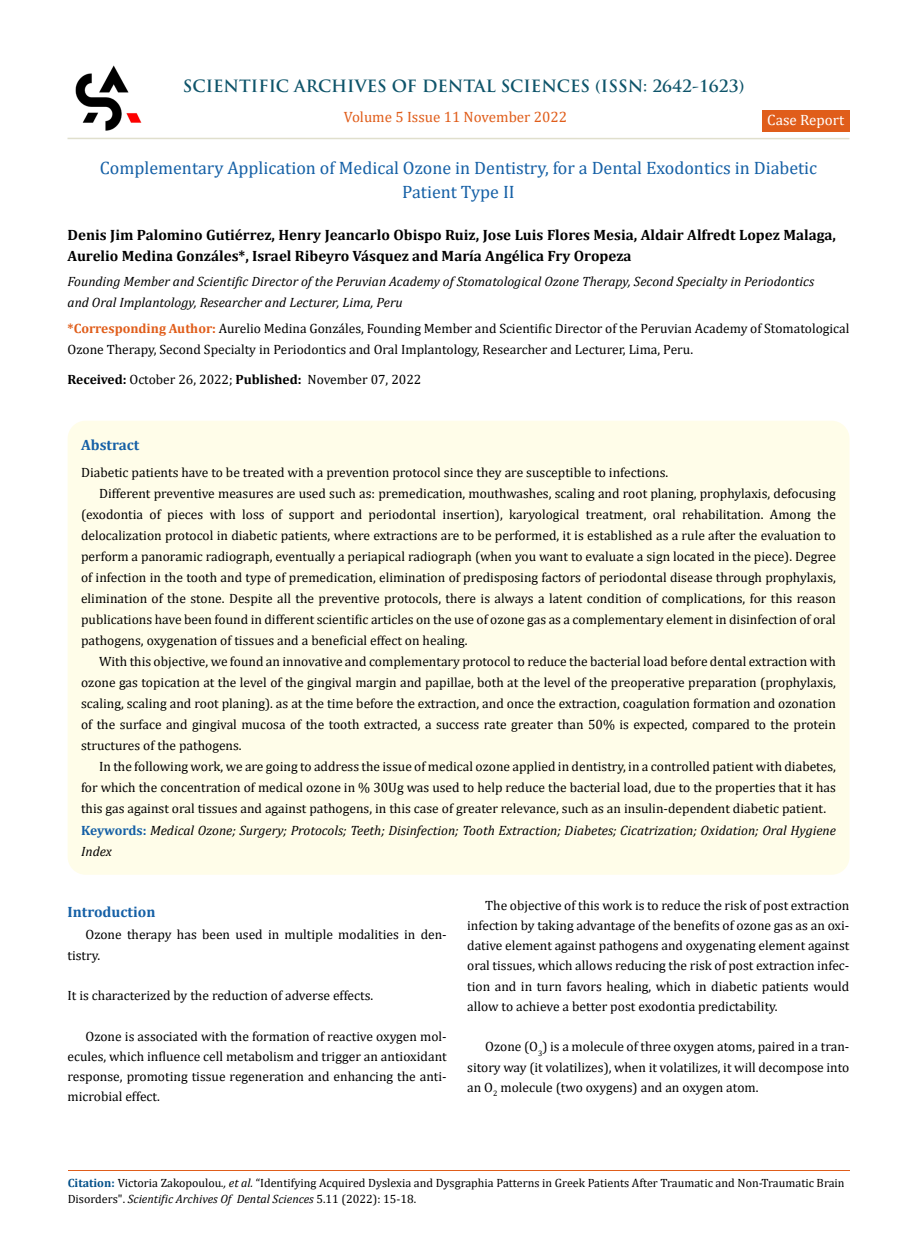
<style>
.page{position:relative;width:917px;height:1260px;background:#fff}
.page>*{position:absolute;margin:0;border:0;box-sizing:border-box;transform-origin:0 0}
.t1{font:18px/24px "Cambria";color:#1560a6;text-align:center}
.t2{font:700 16.5px "Trajan Pro";color:#0e546a}
.t3{font:700 15px/21px "Cambria";color:#000}
.t4{font:15px "Cambria";color:#e05d1a}
.t5{font:700 15px "Cambria";color:#1560a6}
.t6{font:15px "Cambria";color:#fff}
.t7{font:13.5px/20.2px "Cambria";color:#000;text-align:justify}
.t8{font:italic 13.5px/21px "Cambria";color:#000}
.t9{font:12px/16.5px "Cambria";color:#000}
.s1{font-weight:700;color:#e05d1a}
.s2{font-weight:700}
.s3{font-weight:700;font-style:normal;color:#1560a6}
.s4{font-weight:700;color:#035089}
.s5{font-style:italic}
</style>
<div class="page">
<div style="left:762px;top:110px;width:87px;height:22px;background:#e05d1a"></div>
<img style="left:75px;top:65px;width:66px;height:66px">
<div style="left:68px;top:421px;width:781px;height:454px;background:#fffde9;border-radius:18px"></div>
<hr style="left:67px;top:138px;width:782px;height:1px;background:#e0dfcd">
<hr style="left:68px;top:1171px;width:781px;height:1px;background:#e05d1a">
<p class="t2" style="left:183px;top:76px;width:563px">SCIENTIFIC ARCHIVES OF DENTAL SCIENCES (ISSN: 2642-1623)</p>
<p class="t4" style="left:344px;top:108px;width:224px">Volume 5 Issue 11 November 2022</p>
<h1 class="t1" style="left:100px;top:156px;width:718px">Complementary Application of Medical Ozone in Dentistry, for a Dental Exodontics in Diabetic<br>Patient Type II</h1>
<p class="t3" style="left:68px;top:224px;width:769px">Denis Jim Palomino Gutiérrez, Henry Jeancarlo Obispo Ruiz, Jose Luis Flores Mesia, Aldair Alfredt Lopez Malaga,<br>Aurelio Medina Gonzáles*, Israel Ribeyro Vásquez and María Angélica Fry Oropeza</p>
<p class="t8" style="left:68px;top:270px;width:748px">Founding Member and Scientific Director of the Peruvian Academy of Stomatological Ozone Therapy, Second Specialty in Periodontics and Oral Implantology, Researcher and Lecturer, Lima, Peru</p>
<p class="t7" style="left:68px;top:318px;width:783px;line-height:21px"><span class="s1">*Corresponding Author:</span> Aurelio Medina Gonzáles, Founding Member and Scientific Director of the Peruvian Academy of Stomatological<br>Ozone Therapy, Second Specialty in Periodontics and Oral Implantology, Researcher and Lecturer, Lima, Peru.</p>
<p class="t6" style="left:767px;top:111px;width:78px">Case Report</p>
<p class="t7" style="left:68px;top:370px;width:355px"><span class="s2">Received:</span> October 26, 2022; <span class="s2">Published:</span> November 07, 2022</p>
<p class="t5" style="left:81px;top:434px;width:60px">Abstract</p>
<p class="t7" style="left:81px;top:463px;width:588px">Diabetic patients have to be treated with a prevention protocol since they are susceptible to infections.</p>
<p class="t7" style="left:99px;top:484px;width:738px">Different preventive measures are used such as: premedication, mouthwashes, scaling and root planing, prophylaxis, defocusing</p>
<p class="t7" style="left:81px;top:505px;width:756px">(exodontia of pieces with loss of support and periodontal insertion), karyological treatment, oral rehabilitation. Among the</p>
<p class="t7" style="left:81px;top:526px;width:756px">delocalization protocol in diabetic patients, where extractions are to be performed, it is established as a rule after the evaluation to</p>
<p class="t7" style="left:81px;top:547px;width:756px">perform a panoramic radiograph, eventually a periapical radiograph (when you want to evaluate a sign located in the piece). Degree</p>
<p class="t7" style="left:81px;top:568px;width:756px">of infection in the tooth and type of premedication, elimination of predisposing factors of periodontal disease through prophylaxis,</p>
<p class="t7" style="left:81px;top:589px;width:756px">elimination of the stone. Despite all the preventive protocols, there is always a latent condition of complications, for this reason</p>
<p class="t7" style="left:81px;top:610px;width:756px">publications have been found in different scientific articles on the use of ozone gas as a complementary element in disinfection of oral</p>
<p class="t7" style="left:81px;top:631px;width:388px">pathogens, oxygenation of tissues and a beneficial effect on healing.</p>
<p class="t7" style="left:99px;top:652px;width:738px">With this objective, we found an innovative and complementary protocol to reduce the bacterial load before dental extraction with</p>
<p class="t7" style="left:81px;top:673px;width:756px">ozone gas topication at the level of the gingival margin and papillae, both at the level of the preoperative preparation (prophylaxis,</p>
<p class="t7" style="left:81px;top:694px;width:756px">scaling, scaling and root planing). as at the time before the extraction, and once the extraction, coagulation formation and ozonation</p>
<p class="t7" style="left:81px;top:715px;width:756px">of the surface and gingival mucosa of the tooth extracted, a success rate greater than 50% is expected, compared to the protein</p>
<p class="t7" style="left:81px;top:736px;width:162px">structures of the pathogens.</p>
<p class="t7" style="left:99px;top:757px;width:738px">In the following work, we are going to address the issue of medical ozone applied in dentistry, in a controlled patient with diabetes,</p>
<p class="t7" style="left:81px;top:778px;width:756px">for which the concentration of medical ozone in % 30Ug was used to help reduce the bacterial load, due to the properties that it has</p>
<p class="t7" style="left:81px;top:799px;width:746px">this gas against oral tissues and against pathogens, in this case of greater relevance, such as an insulin-dependent diabetic patient.</p>
<p class="t8" style="left:81px;top:819px;width:756px"><span class="s3">Keywords:</span> Medical Ozone; Surgery; Protocols; Teeth; Disinfection; Tooth Extraction; Diabetes; Cicatrization; Oxidation; Oral Hygiene<br>Index</p>
<p class="t5" style="left:68px;top:901px;width:89px">Introduction</p>
<p class="t7" style="left:67px;top:925px;width:381px;text-indent:18px">Ozone therapy has been used in multiple modalities in den&shy;tistry.</p>
<p class="t7" style="left:67px;top:985px;width:307px">It is characterized by the reduction of adverse effects.</p>
<p class="t7" style="left:67px;top:1026px;width:381px;text-indent:18px">Ozone is associated with the formation of reactive oxygen mol&shy;ecules, which influence cell metabolism and trigger an antioxidant response, promoting tissue regeneration and enhancing the anti&shy;microbial effect.</p>
<p class="t7" style="left:467px;top:895px;width:384px;text-indent:18px">The objective of this work is to reduce the risk of post extraction infection by taking advantage of the benefits of ozone gas as an oxi&shy;dative element against pathogens and oxygenating element against oral tissues, which allows reducing the risk of post extraction infec&shy;tion and in turn favors healing, which in diabetic patients would allow to achieve a better post exodontia predictability.</p>
<p class="t7" style="left:467px;top:1037px;width:384px;text-indent:18px">Ozone (O<sub>3</sub>) is a molecule of three oxygen atoms, paired in a tran&shy;sitory way (it volatilizes), when it volatilizes, it will decompose into an O<sub>2</sub> molecule (two oxygens) and an oxygen atom.</p>
<p class="t9" style="left:68px;top:1175px;width:778px"><span class="s4">Citation:</span> Victoria Zakopoulou<span class="s5">., et al.</span> “Identifying Acquired Dyslexia and Dysgraphia Patterns in Greek Patients After Traumatic and Non-Traumatic Brain<br>Disorders". <span class="s5">Scientific Archives Of Dental Sciences</span> 5.11 (2022): 15-18.</p>
</div>
